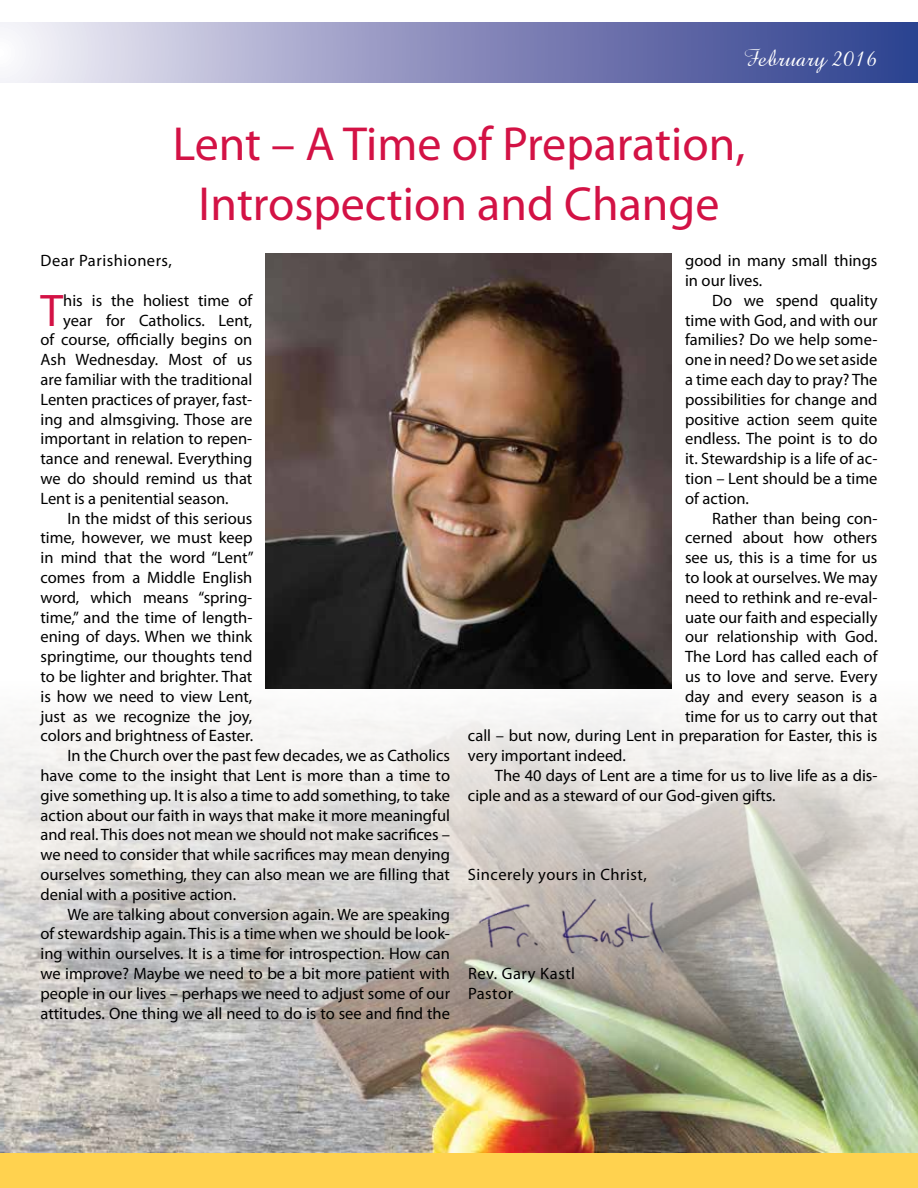
<style>
.page{position:relative;width:918px;height:1188px;background:#fff}
.page>*{position:absolute;margin:0;border:0;box-sizing:border-box;transform-origin:0 0}
.t1{font:48px/60px "Myriad Pro";color:#d31245;text-align:center}
.t2{font:45.9px "Myriad Pro";color:#d31245}
.t3{font:25.5px "Amaze Normal";color:#fff}
.t4{font:16.5px/19.8px "Myriad Pro";color:#000}
.t5{font:16.5px/19.8px "Myriad Pro";letter-spacing:.03em;color:#000}
</style>
<div class="page">
<div style="left:0;top:1154px;width:918px;height:34px;background:#ffd24f"></div>
<div style="left:0;top:23px;width:918px;height:59px;background:linear-gradient(to right,#f2ecf5,#28388a)"></div>
<img style="left:266px;top:254px;width:406px;height:427px">
<img style="left:0;top:681px;width:918px;height:471px">
<img style="left:468px;top:892px;width:216px;height:71px">
<h3 class="t3" style="left:743px;top:41px;width:136px">February 2016</h3>
<h1 class="t1" style="left:173px;top:113px;width:574px">Lent – A Time of Preparation,<br>Introspection and Change</h1>
<p class="t5" style="left:40px;top:250px;width:133px">Dear Parishioners,</p>
<h2 class="t2" style="left:40px;top:282px;width:24px">T</h2>
<p class="t4" style="left:63px;top:290px;width:191px">his is the holiest time of</p>
<p class="t4" style="left:63px;top:310px;width:191px">year for Catholics. Lent,</p>
<p class="t4" style="left:40px;top:330px;width:213px">of course, officially begins on</p>
<p class="t4" style="left:40px;top:349px;width:213px">Ash Wednesday. Most of us</p>
<p class="t4" style="left:40px;top:369px;width:213px">are familiar with the traditional</p>
<p class="t4" style="left:40px;top:389px;width:213px">Lenten practices of prayer, fast-</p>
<p class="t4" style="left:40px;top:409px;width:213px">ing and almsgiving. Those are</p>
<p class="t4" style="left:40px;top:429px;width:213px">important in relation to repen-</p>
<p class="t4" style="left:40px;top:448px;width:213px">tance and renewal. Everything</p>
<p class="t4" style="left:40px;top:468px;width:213px">we do should remind us that</p>
<p class="t4" style="left:40px;top:488px;width:190px">Lent is a penitential season.</p>
<p class="t4" style="left:67px;top:508px;width:186px">In the midst of this serious</p>
<p class="t4" style="left:40px;top:528px;width:213px">time, however, we must keep</p>
<p class="t4" style="left:40px;top:547px;width:215px">in mind that the word “Lent”</p>
<p class="t4" style="left:40px;top:567px;width:213px">comes from a Middle English</p>
<p class="t4" style="left:40px;top:587px;width:213px">word, which means “spring-</p>
<p class="t4" style="left:40px;top:607px;width:213px">time,” and the time of length-</p>
<p class="t4" style="left:40px;top:627px;width:213px">ening of days. When we think</p>
<p class="t4" style="left:40px;top:646px;width:213px">springtime, our thoughts tend</p>
<p class="t4" style="left:40px;top:666px;width:213px">to be lighter and brighter. That</p>
<p class="t4" style="left:40px;top:686px;width:213px">is how we need to view Lent,</p>
<p class="t4" style="left:40px;top:706px;width:213px">just as we recognize the joy,</p>
<p class="t4" style="left:40px;top:726px;width:214px">colors and brightness of Easter.</p>
<p class="t4" style="left:67px;top:745px;width:384px">In the Church over the past few decades, we as Catholics</p>
<p class="t4" style="left:40px;top:765px;width:411px">have come to the insight that Lent is more than a time to</p>
<p class="t4" style="left:40px;top:785px;width:411px">give something up. It is also a time to add something, to take</p>
<p class="t4" style="left:40px;top:805px;width:411px">action about our faith in ways that make it more meaningful</p>
<p class="t4" style="left:40px;top:825px;width:411px">and real. This does not mean we should not make sacrifices –</p>
<p class="t4" style="left:40px;top:844px;width:411px">we need to consider that while sacrifices may mean denying</p>
<p class="t4" style="left:40px;top:864px;width:411px">ourselves something, they can also mean we are filling that</p>
<p class="t4" style="left:40px;top:884px;width:197px">denial with a positive action.</p>
<p class="t4" style="left:67px;top:904px;width:384px">We are talking about conversion again. We are speaking</p>
<p class="t4" style="left:40px;top:924px;width:411px">of stewardship again. This is a time when we should be look-</p>
<p class="t4" style="left:40px;top:943px;width:411px">ing within ourselves. It is a time for introspection. How can</p>
<p class="t4" style="left:40px;top:963px;width:411px">we improve? Maybe we need to be a bit more patient with</p>
<p class="t4" style="left:40px;top:983px;width:411px">people in our lives – perhaps we need to adjust some of our</p>
<p class="t4" style="left:40px;top:1003px;width:411px">attitudes. One thing we all need to do is to see and find the</p>
<p class="t4" style="left:685px;top:250px;width:194px">good in many small things in our lives.</p>
<p class="t4" style="left:685px;top:290px;width:194px;text-align:justify;text-indent:27px">Do we spend quality time with God, and with our families? Do we help some&shy;one in need? Do we set aside a time each day to pray? The possibilities for change and positive action seem quite endless. The point is to do it. Stewardship is a life of ac&shy;tion – Lent should be a time of action.</p>
<p class="t4" style="left:712px;top:508px;width:167px">Rather than being con-</p>
<p class="t4" style="left:685px;top:528px;width:194px">cerned about how others</p>
<p class="t4" style="left:685px;top:547px;width:194px">see us, this is a time for us</p>
<p class="t4" style="left:685px;top:567px;width:194px">to look at ourselves. We may</p>
<p class="t4" style="left:685px;top:587px;width:194px">need to rethink and re-eval-</p>
<p class="t4" style="left:685px;top:607px;width:194px">uate our faith and especially</p>
<p class="t4" style="left:685px;top:627px;width:194px">our relationship with God.</p>
<p class="t4" style="left:685px;top:646px;width:194px">The Lord has called each of</p>
<p class="t4" style="left:685px;top:666px;width:194px">us to love and serve. Every</p>
<p class="t4" style="left:685px;top:686px;width:194px">day and every season is a</p>
<p class="t4" style="left:685px;top:706px;width:194px">time for us to carry out that</p>
<p class="t4" style="left:468px;top:726px;width:411px">call – but now, during Lent in preparation for Easter, this is</p>
<p class="t4" style="left:468px;top:745px;width:159px">very important indeed.</p>
<p class="t4" style="left:495px;top:765px;width:384px">The 40 days of Lent are a time for us to live life as a dis-</p>
<p class="t4" style="left:468px;top:785px;width:309px">ciple and as a steward of our God-given gifts.</p>
<p class="t5" style="left:468px;top:864px;width:180px">Sincerely yours in Christ,</p>
<p class="t5" style="left:468px;top:963px;width:109px">Rev. Gary Kastl<br>Pastor</p>
</div>
